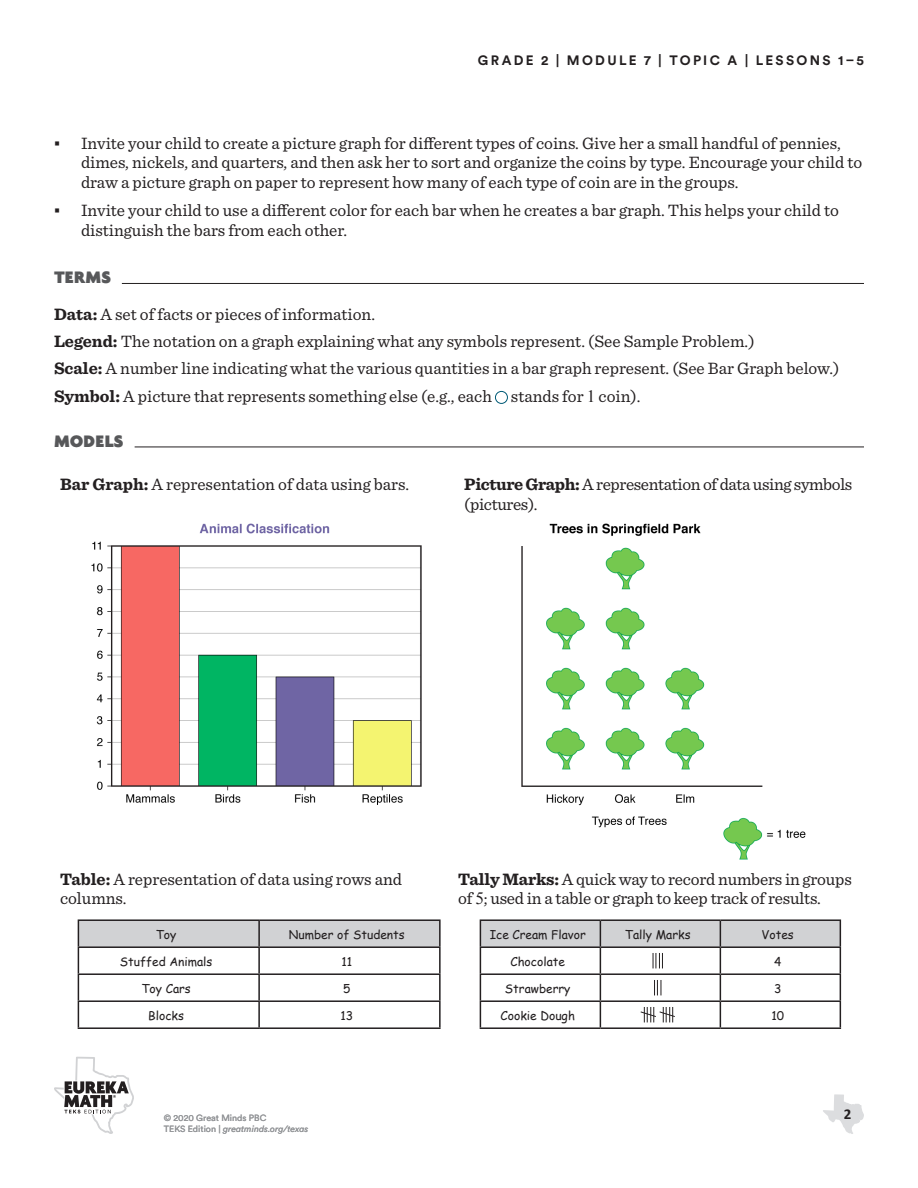
<style>
.page{position:relative;width:918px;height:1188px;background:#fff}
.page>*{position:absolute;margin:0;border:0;box-sizing:border-box;transform-origin:0 0}
.Content_Header{font:900 18px "Agenda";letter-spacing:.01em;color:#57585a}
.Terms{font:17.25px/19.5px "Sentinel";color:#231f20}
.Terms-2{font:17.25px/20.7px "Sentinel";letter-spacing:-.02em;color:#231f20}
.t1{font:700 15px "Calibri";color:#231f20}
.t2{font:700 13.5px "Circular Std";letter-spacing:.17em;color:#231f20}
.t3{font:12px "Comic Sans MS";color:#231f20}
.t4{font:9px/10.5px "Circular Std";color:#939598}
.s1{font-family:"Calibri"}
.s2{font-weight:700}
.s3{font-family:"Times New Roman"}
.s4{font-style:italic}
</style>
<div class="page">
<svg style="left:823px;top:1094px;width:41px;height:40px"></svg>
<hr style="left:122px;top:283px;width:742px;height:1px;background:#231f20">
<hr style="left:135px;top:447px;width:729px;height:1px;background:#231f20">
<div style="left:495px;top:391px;width:13px;height:13px;border:1px solid #005a76;border-radius:50%"></div>
<img style="left:91px;top:523px;width:330px;height:282px">
<img style="left:521px;top:523px;width:284px;height:336px">
<hr style="left:78px;top:919px;width:181px;height:2px;background:#231f20">
<hr style="left:259px;top:919px;width:182px;height:2px;background:#231f20">
<hr style="left:439px;top:921px;width:2px;height:25px;background:#231f20">
<hr style="left:259px;top:946px;width:182px;height:2px;background:#231f20">
<hr style="left:439px;top:948px;width:2px;height:25px;background:#231f20">
<hr style="left:259px;top:973px;width:182px;height:2px;background:#231f20">
<hr style="left:439px;top:975px;width:2px;height:25px;background:#231f20">
<svg style="left:78px;top:920px;width:362px;height:107px"></svg>
<hr style="left:259px;top:1000px;width:182px;height:2px;background:#231f20">
<hr style="left:258px;top:1002px;width:2px;height:25px;background:#231f20">
<hr style="left:439px;top:1002px;width:2px;height:25px;background:#231f20">
<hr style="left:78px;top:1027px;width:181px;height:2px;background:#231f20">
<hr style="left:259px;top:1027px;width:182px;height:2px;background:#231f20">
<hr style="left:480px;top:919px;width:120px;height:2px;background:#231f20">
<hr style="left:600px;top:919px;width:120px;height:2px;background:#231f20">
<hr style="left:720px;top:919px;width:121px;height:2px;background:#231f20">
<hr style="left:480px;top:1027px;width:120px;height:2px;background:#231f20">
<hr style="left:600px;top:1027px;width:120px;height:2px;background:#231f20">
<hr style="left:720px;top:1027px;width:121px;height:2px;background:#231f20">
<svg style="left:480px;top:920px;width:361px;height:107px"></svg>
<svg style="left:54px;top:1057px;width:80px;height:77px"></svg>
<p class="t2" style="left:478px;top:51px;width:388px">GRADE 2 | MODULE 7 | TOPIC A | LESSONS 1–5</p>
<p class="Terms" style="left:81px;top:132px;width:783px;text-indent:-27px"><span class="s1">▪</span> Invite your child to create a picture graph for different types of coins. Give her a small handful of pennies, dimes, nickels, and quarters, and then ask her to sort and organize the coins by type. Encourage your child to draw a picture graph on paper to represent how many of each type of coin are in the groups.</p>
<p class="Terms" style="left:81px;top:200px;width:760px;text-indent:-27px"><span class="s1">▪</span> Invite your child to use a different color for each bar when he creates a bar graph. This helps your child to distinguish the bars from each other.</p>
<p class="Content_Header" style="left:54px;top:266px;width:59px">TERMS</p>
<p class="Terms" style="left:54px;top:304px;width:323px"><span class="s2">Data:</span> A set of facts or pieces of information.</p>
<p class="Terms" style="left:54px;top:331px;width:702px"><span class="s2">Legend:</span> The notation on a graph explaining what any symbols represent. (See Sample Problem.)</p>
<p class="Terms" style="left:54px;top:358px;width:787px"><span class="s2">Scale:</span> A number line indicating what the various quantities in a bar graph represent. (See Bar Graph below.)</p>
<p class="Terms" style="left:54px;top:386px;width:588px"><span class="s2">Symbol:</span> A picture that represents something else (e.g., each stands for <span class="s3">1</span> coin).</p>
<p class="Content_Header" style="left:54px;top:430px;width:71px">MODELS</p>
<p class="Terms" style="left:60px;top:473px;width:351px"><span class="s2">Bar Graph:</span> A representation of data using bars.</p>
<p class="Terms-2" style="left:464px;top:472px;width:390px"><span class="s2">Picture Graph:</span> A representation of data using symbols (pictures).</p>
<p class="Terms" style="left:60px;top:868px;width:344px"><span class="s2">Table:</span> A representation of data using rows and columns.</p>
<p class="Terms" style="left:458px;top:868px;width:395px"><span class="s2">Tally Marks:</span> A quick way to record numbers in groups of <span class="s3">5</span>; used in a table or graph to keep track of results.</p>
<p class="t3" style="left:156px;top:925px;width:22px">Toy</p>
<p class="t3" style="left:289px;top:925px;width:117px">Number of Students</p>
<p class="t3" style="left:120px;top:952px;width:94px">Stuffed Animals</p>
<p class="t3" style="left:341px;top:952px;width:12px">11</p>
<p class="t3" style="left:142px;top:979px;width:51px">Toy Cars</p>
<p class="t3" style="left:343px;top:979px;width:9px">5</p>
<p class="t3" style="left:148px;top:1006px;width:37px">Blocks</p>
<p class="t3" style="left:340px;top:1006px;width:14px">13</p>
<p class="t3" style="left:490px;top:925px;width:98px">Ice Cream Flavor</p>
<p class="t3" style="left:625px;top:925px;width:67px">Tally Marks</p>
<p class="t3" style="left:762px;top:925px;width:34px">Votes</p>
<p class="t3" style="left:510px;top:952px;width:56px">Chocolate</p>
<p class="t3" style="left:774px;top:952px;width:9px">4</p>
<p class="t3" style="left:505px;top:979px;width:67px">Strawberry</p>
<p class="t3" style="left:774px;top:979px;width:9px">3</p>
<p class="t3" style="left:501px;top:1006px;width:76px">Cookie Dough</p>
<p class="t3" style="left:771px;top:1006px;width:14px">10</p>
<p class="t4" style="left:164px;top:1113px;width:146px">© 2020 Great Minds PBC<br>TEKS Edition | <span class="s4">greatminds.org/texas</span></p>
<p class="t1" style="left:844px;top:1104px;width:9px">2</p>
</div>
